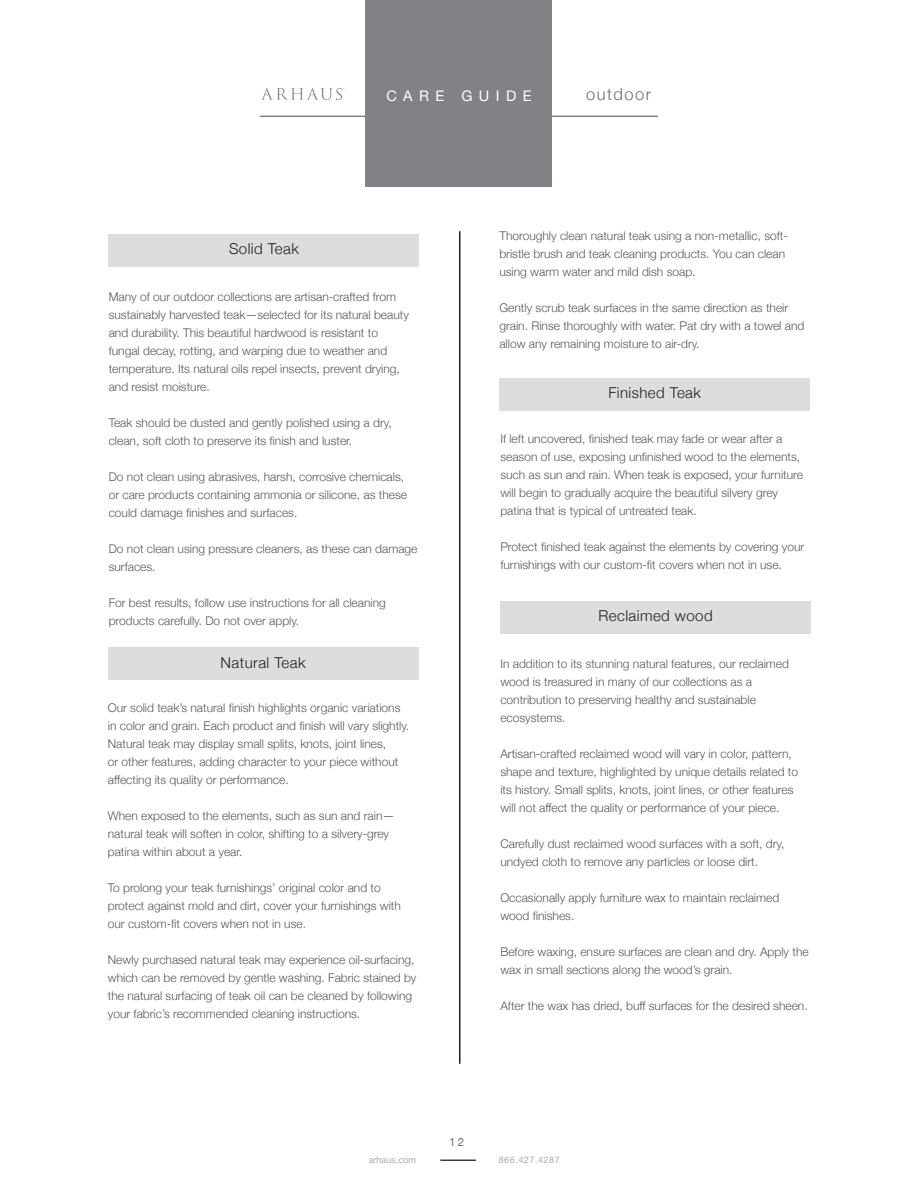
<style>
.page{position:relative;width:918px;height:1188px;background:#fff}
.page>*{position:absolute;margin:0;border:0;box-sizing:border-box;transform-origin:0 0}
.t1{font:300 16.5px "Helvetica Neue";letter-spacing:.09em;color:#6c6d70}
.t2{font:300 15px "Helvetica Neue";letter-spacing:.03em;color:#231f20}
.t3{font:14.55px "Helvetica Neue";letter-spacing:.44em;color:#fff}
.t4{font:300 12px/18px "Helvetica Neue";color:#57585a}
.t5{font:11.4px "Helvetica Neue";color:#6c6d70}
.t6{font:9px "Helvetica Neue";letter-spacing:.06em;color:#aaabaf}
.t7{font:9px "Helvetica Neue";color:#aaabaf}
</style>
<div class="page">
<svg style="left:261px;top:88px;width:84px;height:12px"></svg>
<hr style="left:440px;top:1160px;width:36px;height:1px;background:#3e3e3f">
<div style="left:366px;top:1px;width:186px;height:186px;background:#808285"></div>
<hr style="left:260px;top:116px;width:398px;height:1px;background:#808285">
<div style="left:109px;top:234px;width:310px;height:33px;background:#dcdddf"></div>
<div style="left:108px;top:648px;width:310px;height:32px;background:#dcdddf"></div>
<hr style="left:459px;top:231px;width:1px;height:833px;background:#231f20">
<div style="left:499px;top:378px;width:311px;height:32px;background:#dcdddf"></div>
<div style="left:500px;top:601px;width:311px;height:32px;background:#dcdddf"></div>
<p class="t3" style="left:386px;top:85px;width:147px">CARE GUIDE</p>
<p class="t1" style="left:586px;top:80px;width:66px">outdoor</p>
<p class="t2" style="left:229px;top:237px;width:71px">Solid Teak</p>
<p class="t4" style="left:109px;top:287px;width:302px">Many of our outdoor collections are artisan-crafted from sustainably harvested teak—selected for its natural beauty and durability. This beautiful hardwood is resistant to fungal decay, rotting, and warping due to weather and temperature. Its natural oils repel insects, prevent drying, and resist moisture.</p>
<p class="t4" style="left:109px;top:413px;width:284px">Teak should be dusted and gently polished using a dry, clean, soft cloth to preserve its finish and luster.</p>
<p class="t4" style="left:109px;top:467px;width:300px">Do not clean using abrasives, harsh, corrosive chemicals, or care products containing ammonia or silicone, as these could damage finishes and surfaces.</p>
<p class="t4" style="left:109px;top:539px;width:310px">Do not clean using pressure cleaners, as these can damage surfaces.</p>
<p class="t4" style="left:109px;top:593px;width:279px">For best results, follow use instructions for all cleaning products carefully. Do not over apply.</p>
<p class="t2" style="left:221px;top:650px;width:86px">Natural Teak</p>
<p class="t4" style="left:108px;top:698px;width:303px">Our solid teak’s natural finish highlights organic variations in color and grain. Each product and finish will vary slightly.<br>Natural teak may display small splits, knots, joint lines,<br>or other features, adding character to your piece without affecting its quality or performance.</p>
<p class="t4" style="left:108px;top:806px;width:288px">When exposed to the elements, such as sun and rain— natural teak will soften in color, shifting to a silvery-grey patina within about a year.</p>
<p class="t4" style="left:108px;top:878px;width:295px">To prolong your teak furnishings’ original color and to protect against mold and dirt, cover your furnishings with our custom-fit covers when not in use.</p>
<p class="t4" style="left:108px;top:950px;width:310px">Newly purchased natural teak may experience oil-surfacing, which can be removed by gentle washing. Fabric stained by the natural surfacing of teak oil can be cleaned by following your fabric’s recommended cleaning instructions.</p>
<p class="t4" style="left:499px;top:226px;width:290px">Thoroughly clean natural teak using a non-metallic, soft&shy;bristle brush and teak cleaning products. You can clean using warm water and mild dish soap.</p>
<p class="t4" style="left:499px;top:298px;width:306px">Gently scrub teak surfaces in the same direction as their grain. Rinse thoroughly with water. Pat dry with a towel and allow any remaining moisture to air-dry.</p>
<p class="t2" style="left:608px;top:381px;width:94px">Finished Teak</p>
<p class="t4" style="left:500px;top:428px;width:304px">If left uncovered, finished teak may fade or wear after a season of use, exposing unfinished wood to the elements, such as sun and rain. When teak is exposed, your furniture will begin to gradually acquire the beautiful silvery grey patina that is typical of untreated teak.</p>
<p class="t4" style="left:500px;top:536px;width:306px">Protect finished teak against the elements by covering your furnishings with our custom-fit covers when not in use.</p>
<p class="t2" style="left:598px;top:604px;width:116px">Reclaimed wood</p>
<p class="t4" style="left:500px;top:654px;width:290px">In addition to its stunning natural features, our reclaimed wood is treasured in many of our collections as a contribution to preserving healthy and sustainable ecosystems.</p>
<p class="t4" style="left:500px;top:744px;width:299px">Artisan-crafted reclaimed wood will vary in color, pattern, shape and texture, highlighted by unique details related to its history. Small splits, knots, joint lines, or other features will not affect the quality or performance of your piece.</p>
<p class="t4" style="left:500px;top:834px;width:286px">Carefully dust reclaimed wood surfaces with a soft, dry, undyed cloth to remove any particles or loose dirt.</p>
<p class="t4" style="left:500px;top:888px;width:280px">Occasionally apply furniture wax to maintain reclaimed wood finishes.</p>
<p class="t4" style="left:500px;top:942px;width:310px">Before waxing, ensure surfaces are clean and dry. Apply the wax in small sections along the wood’s grain.</p>
<p class="t4" style="left:500px;top:996px;width:309px">After the wax has dried, buff surfaces for the desired sheen.</p>
<p class="t5" style="left:449px;top:1134px;width:16px">12</p>
<p class="t7" style="left:369px;top:1153px;width:49px">arhaus.com</p>
<p class="t6" style="left:499px;top:1153px;width:62px">866.427.4287</p>
</div>
